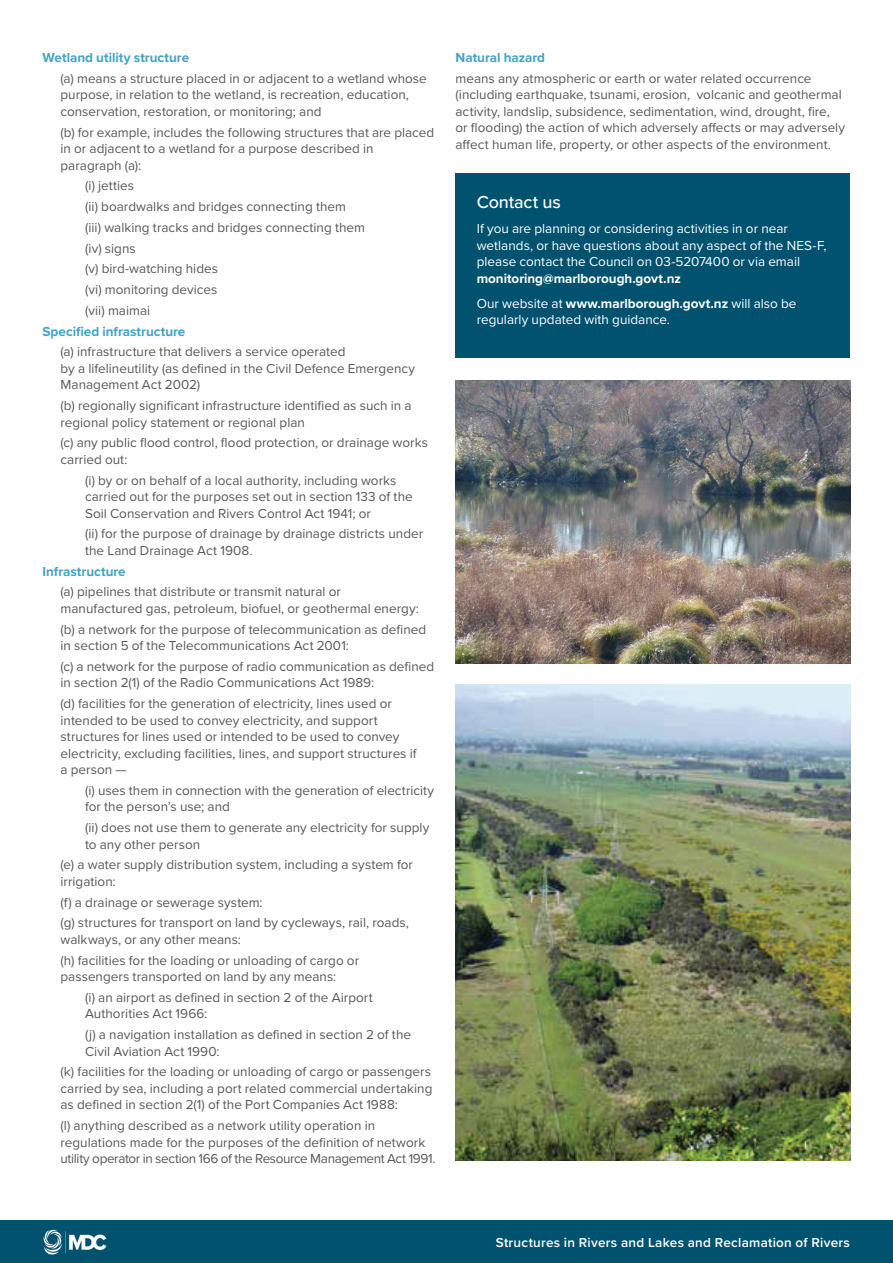
<style>
.page{position:relative;width:893px;height:1263px;background:#fff}
.page>*{position:absolute;margin:0;border:0;box-sizing:border-box;transform-origin:0 0}
.t1{font:500 18px "Proxima Nova";letter-spacing:-.01em;color:#fff}
.t2{font:13.5px/16.5px "Proxima Nova";color:#57585a}
.t3{font:13.5px/16.5px "Proxima Nova";color:#fff}
.t4{font:700 13.5px/25px "Proxima Nova";color:#fff}
.t5{font:700 13.5px "Proxima Nova";color:#41a3c5}
.t6{font:600 13.5px "Proxima Nova";letter-spacing:.02em;color:#fff}
.s1{font-weight:400}
</style>
<div class="page">
<div style="left:0;top:1220px;width:893px;height:43px;background:#00526e"></div>
<img style="left:43px;top:1229px;width:64px;height:26px">
<div style="left:455px;top:173px;width:395px;height:185px;background:#00526e"></div>
<img style="left:455px;top:380px;width:395px;height:283px">
<img style="left:455px;top:685px;width:395px;height:476px">
<p class="t5" style="left:43px;top:48px;width:148px">Wetland utility structure</p>
<p class="t2" style="left:61px;top:70px;width:368px">(a) means a structure placed in or adjacent to a wetland whose purpose, in relation to the wetland, is recreation, education, conservation, restoration, or monitoring; and</p>
<p class="t2" style="left:61px;top:123px;width:375px">(b) for example, includes the following structures that are placed in or adjacent to a wetland for a purpose described in paragraph (a):</p>
<p class="t2" style="left:85px;top:175px;width:282px;line-height:20.7px">(i) jetties<br>(ii) boardwalks and bridges connecting them (iii) walking tracks and bridges connecting them (iv) signs<br>(v) bird-watching hides<br>(vi) monitoring devices<br>(vii) maimai</p>
<p class="t5" style="left:43px;top:321px;width:144px">Specified infrastructure</p>
<p class="t2" style="left:61px;top:343px;width:356px">(a) infrastructure that delivers a service operated<br>by a lifelineutility (as defined in the Civil Defence Emergency<br>Management Act 2002)</p>
<p class="t2" style="left:61px;top:397px;width:353px">(b) regionally significant infrastructure identified as such in a regional policy statement or regional plan</p>
<p class="t2" style="left:61px;top:434px;width:369px">(c) any public flood control, flood protection, or drainage works carried out:</p>
<p class="t2" style="left:85px;top:471px;width:329px">(i) by or on behalf of a local authority, including works carried out for the purposes set out in section 133 of the<br>Soil Conservation and Rivers Control Act 1941; or</p>
<p class="t2" style="left:85px;top:525px;width:340px">(ii) for the purpose of drainage by drainage districts under the Land Drainage Act 1908.</p>
<p class="t5" style="left:43px;top:561px;width:85px">Infrastructure</p>
<p class="t2" style="left:61px;top:583px;width:360px">(a) pipelines that distribute or transmit natural or manufactured gas, petroleum, biofuel, or geothermal energy:</p>
<p class="t2" style="left:61px;top:620px;width:367px">(b) a network for the purpose of telecommunication as defined in section 5 of the Telecommunications Act 2001:</p>
<p class="t2" style="left:61px;top:657px;width:375px">(c) a network for the purpose of radio communication as defined in section 2(1) of the Radio Communications Act 1989:</p>
<p class="t2" style="left:61px;top:695px;width:358px">(d) facilities for the generation of electricity, lines used or intended to be used to convey electricity, and support structures for lines used or intended to be used to convey electricity, excluding facilities, lines, and support structures if a person —</p>
<p class="t2" style="left:85px;top:781px;width:351px">(i) uses them in connection with the generation of electricity for the person’s use; and</p>
<p class="t2" style="left:85px;top:819px;width:346px">(ii) does not use them to generate any electricity for supply to any other person</p>
<p class="t2" style="left:61px;top:856px;width:354px">(e) a water supply distribution system, including a system for irrigation:</p>
<p class="t2" style="left:61px;top:891px;width:350px;line-height:20.7px">(f) a drainage or sewerage system:<br>(g) structures for transport on land by cycleways, rail, roads,</p>
<p class="t2" style="left:61px;top:928px;width:300px;line-height:20.7px">walkways, or any other means:<br>(h) facilities for the loading or unloading of cargo or</p>
<p class="t2" style="left:85px;top:966px;width:289px;line-height:20.7px;text-indent:-25px">passengers transported on land by any means:<br>(i) an airport as defined in section 2 of the Airport</p>
<p class="t2" style="left:85px;top:1003px;width:328px;line-height:20.7px">Authorities Act 1966:<br>(j) a navigation installation as defined in section 2 of the</p>
<p class="t2" style="left:61px;top:1040px;width:372px;line-height:20.7px;text-indent:25px">Civil Aviation Act 1990:<br>(k) facilities for the loading or unloading of cargo or passengers</p>
<p class="t2" style="left:61px;top:1079px;width:373px">carried by sea, including a port related commercial undertaking as defined in section 2(1) of the Port Companies Act 1988:</p>
<p class="t2" style="left:61px;top:1117px;width:377px">(l) anything described as a network utility operation in regulations made for the purposes of the definition of network utility operator in section 166 of the Resource Management Act 1991.</p>
<p class="t5" style="left:455px;top:47px;width:91px">Natural hazard</p>
<p class="t2" style="left:455px;top:69px;width:391px">means any atmospheric or earth or water related occurrence (including earthquake, tsunami, erosion, volcanic and geothermal activity, landslip, subsidence, sedimentation, wind, drought, fire, or flooding) the action of which adversely affects or may adversely affect human life, property, or other aspects of the environment.</p>
<h1 class="t1" style="left:477px;top:189px;width:86px">Contact us</h1>
<p class="t3" style="left:477px;top:220px;width:351px">If you are planning or considering activities in or near wetlands, or have questions about any aspect of the NES-F, please contact the Council on 03-5207400 or via email</p>
<p class="t4" style="left:477px;top:265px;width:321px">monitoring@marlborough.govt.nz<br><span class="s1">Our website at</span> www.marlborough.govt.nz <span class="s1">will also be</span></p>
<p class="t3" style="left:477px;top:311px;width:195px">regularly updated with guidance.</p>
<p class="t6" style="left:496px;top:1233px;width:356px">Structures in Rivers and Lakes and Reclamation of Rivers</p>
</div>
